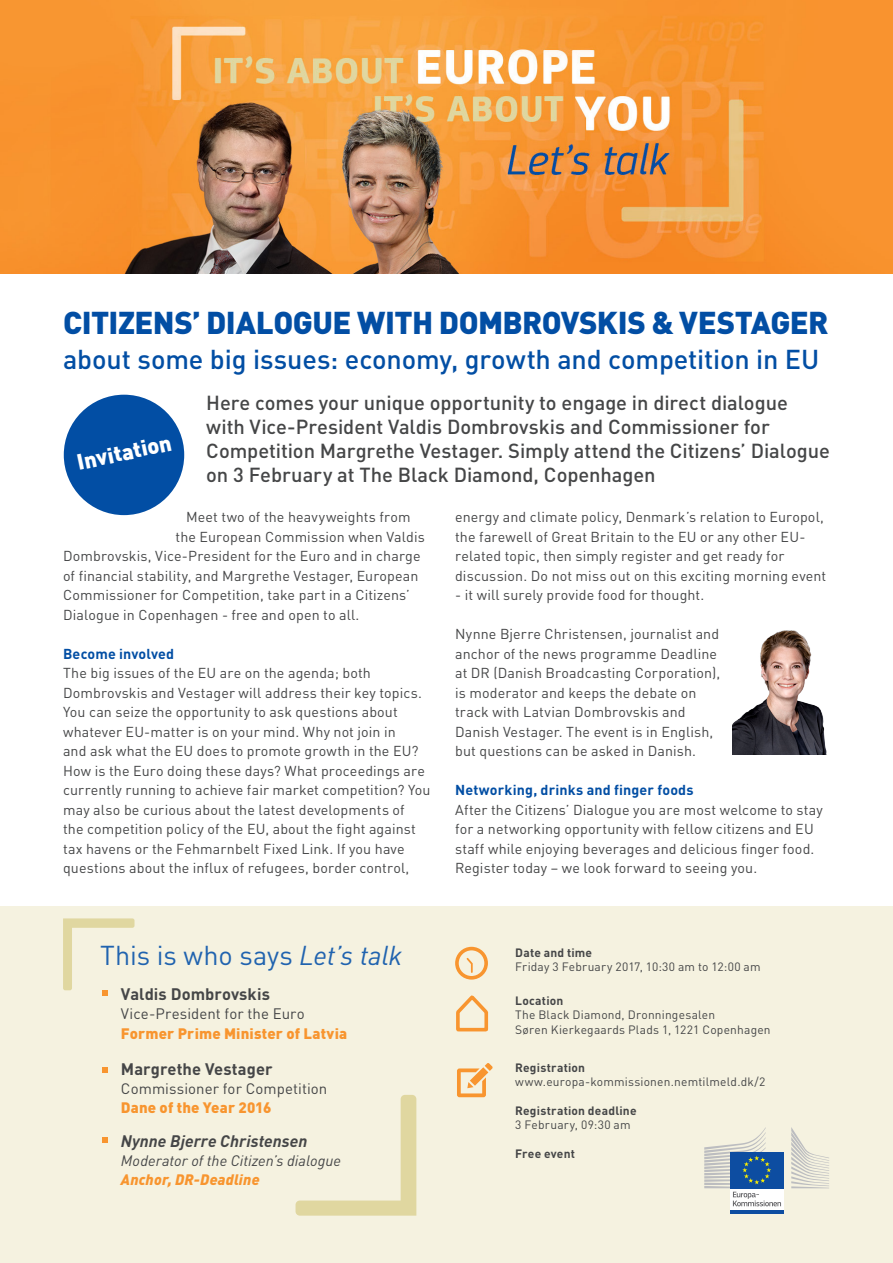
<style>
.page{position:relative;width:893px;height:1263px;background:#fff}
.page>*{position:absolute;margin:0;border:0;box-sizing:border-box;transform-origin:0 0}
.t1{font:900 31.2px "DIN Pro";letter-spacing:-.02em;color:#024ea4}
.t2{font:500 27px "DIN Pro";letter-spacing:-.005em;color:#024ea4}
.t3{font:27px "DIN Pro";letter-spacing:-.005em;color:#2063af}
.t4{font:900 21.9px "DINOT";color:#fff}
.t5{font:500 20.1px/24px "DINOT";letter-spacing:-.005em;color:#454647}
.t6{font:700 16.5px "DIN Pro";letter-spacing:.005em;color:#454647}
.t7{font:italic 700 16.5px "DIN Pro";letter-spacing:.005em;color:#454647}
.t8{font:15px "DIN Pro";letter-spacing:.005em;color:#454647}
.t9{font:900 15px "DIN Pro";letter-spacing:.01em;color:#f8952f}
.t10{font:italic 15px "DIN Pro";letter-spacing:.005em;color:#454647}
.t11{font:italic 900 15px "DIN Pro";letter-spacing:.01em;color:#f8952f}
.t12{font:14.25px/19.5px "DIN Pro";letter-spacing:.01em;color:#454647}
.t13{font:700 14.25px "DIN Pro";letter-spacing:.01em;color:#024ea4}
.t14{font:12px "DIN Pro";letter-spacing:.015em;color:#454647}
.t15{font:700 12px/14.4px "DIN Pro";letter-spacing:.015em;color:#454647}
.s1{font-style:italic}
.s2{font-weight:400}
</style>
<div class="page">
<div style="left:0;top:906px;width:893px;height:357px;background:#f5f2e0"></div>
<img style="left:0;top:0;width:893px;height:273px">
<img style="left:732px;top:630px;width:95px;height:124px">
<div style="left:730px;top:1187px;width:54px;height:24px;background:#fff"></div>
<div style="left:730px;top:1152px;width:54px;height:36px;background:#0d4da1"></div>
<hr style="left:730px;top:1210px;width:54px;height:3px;background:#0d4da1">
<svg style="left:791px;top:1127px;width:38px;height:61px"></svg>
<svg style="left:704px;top:1127px;width:77px;height:79px"></svg>
<div style="left:455px;top:947px;width:33px;height:32px;border:4px solid #f8952f;border-radius:50%"></div>
<svg style="left:456px;top:995px;width:33px;height:37px"></svg>
<svg style="left:457px;top:1063px;width:36px;height:34px"></svg>
<svg style="left:465px;top:958px;width:8px;height:16px"></svg>
<svg style="left:296px;top:1095px;width:120px;height:120px"></svg>
<div style="left:64px;top:395px;width:120px;height:120px;background:#024ea4;border-radius:50%"></div>
<svg style="left:63px;top:918px;width:72px;height:78px"></svg>
<svg style="left:102px;top:1067px;width:5px;height:5px"></svg>
<svg style="left:102px;top:1137px;width:5px;height:6px"></svg>
<p class="t1" style="left:63px;top:296px;width:767px">CITIZENS’ DIALOGUE WITH DOMBROVSKIS &amp; VESTAGER</p>
<p class="t2" style="left:63px;top:337px;width:758px">about some big issues: economy, growth and competition in EU</p>
<p class="t5" style="left:206px;top:390px;width:625px">Here comes your unique opportunity to engage in direct dialogue with Vice-President Valdis Dombrovskis and Commissioner for Competition Margrethe Vestager. Simply attend the Citizens’ Dialogue on 3 February at The Black Diamond, Copenhagen</p>
<p class="t12" style="left:186px;top:506px;width:226px">Meet two of the heavyweights from</p>
<p class="t12" style="left:176px;top:525px;width:251px">the European Commission when Valdis</p>
<p class="t12" style="left:63px;top:545px;width:359px">Dombrovskis, Vice-President for the Euro and in charge</p>
<p class="t12" style="left:63px;top:564px;width:357px">of financial stability, and Margrethe Vestager, European</p>
<p class="t12" style="left:63px;top:584px;width:348px">Commissioner for Competition, take part in a Citizens’</p>
<p class="t12" style="left:63px;top:603px;width:298px">Dialogue in Copenhagen - free and open to all.</p>
<p class="t13" style="left:63px;top:641px;width:113px">Become involved</p>
<p class="t12" style="left:63px;top:662px;width:369px">The big issues of the EU are on the agenda; both Dombrovskis and Vestager will address their key topics.<br>You can seize the opportunity to ask questions about whatever EU-matter is on your mind. Why not join in<br>and ask what the EU does to promote growth in the EU?<br>How is the Euro doing these days? What proceedings are currently running to achieve fair market competition? You may also be curious about the latest developments of<br>the competition policy of the EU, about the fight against tax havens or the Fehmarnbelt Fixed Link. If you have questions about the influx of refugees, border control,</p>
<p class="t4" style="left:74px;top:448px;width:98px;rotate:-12deg">Invitation</p>
<p class="t12" style="left:455px;top:506px;width:373px">energy and climate policy, Denmark’s relation to Europol, the farewell of Great Britain to the EU or any other EU&shy;related topic, then simply register and get ready for discussion. Do not miss out on this exciting morning event</p>
<p class="t12" style="left:455px;top:584px;width:251px">- it will surely provide food for thought.</p>
<p class="t12" style="left:455px;top:623px;width:267px">Nynne Bjerre Christensen, journalist and anchor of the news programme Deadline at DR (Danish Broadcasting Corporation), is moderator and keeps the debate on track with Latvian Dombrovskis and Danish Vestager. The event is in English, but questions can be asked in Danish.</p>
<p class="t13" style="left:455px;top:778px;width:240px">Networking, drinks and finger foods</p>
<p class="t12" style="left:455px;top:798px;width:369px">After the Citizens’ Dialogue you are most welcome to stay for a networking opportunity with fellow citizens and EU staff while enjoying beverages and delicious finger food.<br>Register today – we look forward to seeing you.</p>
<p class="t3" style="left:100px;top:934px;width:304px">This is who says <span class="s1">Let’s talk</span></p>
<p class="t6" style="left:121px;top:980px;width:151px">Valdis Dombrovskis</p>
<p class="t8" style="left:121px;top:1002px;width:185px">Vice-President for the Euro</p>
<p class="t9" style="left:121px;top:1020px;width:228px">Former Prime Minister of Latvia</p>
<p class="t6" style="left:121px;top:1055px;width:153px">Margrethe Vestager</p>
<p class="t8" style="left:121px;top:1077px;width:208px">Commissioner for Competition</p>
<p class="t7" style="left:121px;top:1127px;width:188px">Nynne Bjerre Christensen</p>
<p class="t10" style="left:121px;top:1149px;width:222px">Moderator of the Citizen’s dialogue</p>
<p class="t9" style="left:121px;top:1095px;width:152px">Dane of the Year 2016</p>
<p class="t11" style="left:121px;top:1167px;width:140px">Anchor, DR-Deadline</p>
<p class="t15" style="left:515px;top:944px;width:78px">Date and time</p>
<p class="t14" style="left:515px;top:957px;width:247px">Friday 3 February 2017, 10:30 am to 12:00 am</p>
<p class="t15" style="left:515px;top:992px;width:50px">Location</p>
<p class="t14" style="left:515px;top:1005px;width:201px">The Black Diamond, Dronningesalen</p>
<p class="t14" style="left:515px;top:1020px;width:257px">Søren Kierkegaards Plads 1, 1221 Copenhagen</p>
<p class="t15" style="left:515px;top:1059px;width:71px">Registration</p>
<p class="t14" style="left:515px;top:1072px;width:252px">www.europa-kommissionen.nemtilmeld.dk/2</p>
<p class="t15" style="left:515px;top:1102px;width:123px">Registration deadline<br><span class="s2">3 February, 09:30 am</span></p>
<p class="t15" style="left:515px;top:1145px;width:61px">Free event</p>
</div>
